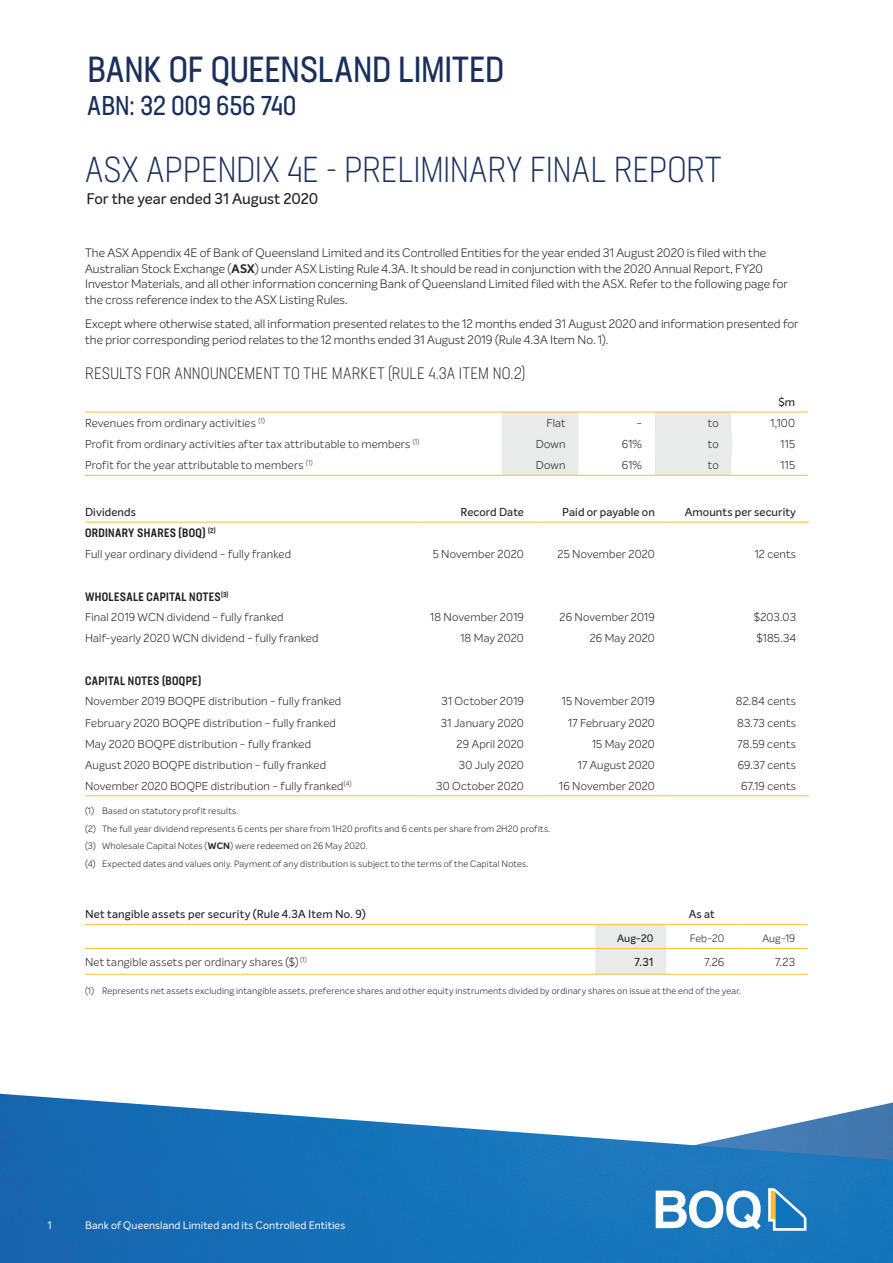
<style>
.page{position:relative;width:893px;height:1263px;background:#fff}
.page>*{position:absolute;margin:0;border:0;box-sizing:border-box;transform-origin:0 0}
.t1{font:300 condensed 36px "Neusa Next Pro";letter-spacing:-.01em;color:#1a2f5b}
.t2{font:condensed 36px "Neusa Next Pro";letter-spacing:-.01em;color:#1a2f5b}
.t3{font:condensed 27px "Neusa Next Pro";letter-spacing:-.015em;color:#1a2f5b}
.t4{font:300 condensed 16.5px "Neusa Next Pro";letter-spacing:.01em;color:#231f20}
.t5{font:500 15px "Intelo";letter-spacing:-.005em;color:#231f20}
.t6{font:300 12px/15.8px "Intelo";letter-spacing:.005em;color:#231f20}
.t7{font:500 condensed 12px "Neusa Next Pro";letter-spacing:.025em;color:#231f20}
.t8{font:300 11.25px "Intelo";letter-spacing:.015em;color:#231f20}
.t9{font:500 11.25px "Intelo";letter-spacing:.01em;color:#231f20}
.t10{font:10.5px "Intelo";letter-spacing:.01em;color:#fff}
.t11{font:300 10.5px "Intelo";letter-spacing:.005em;color:#231f20}
.t12{font:500 10.5px "Intelo";color:#231f20}
.t13{font:300 9px/17.7px "Intelo";letter-spacing:.025em;color:#231f20}
.s1{font-weight:700}
</style>
<div class="page">
<svg style="left:502px;top:413px;width:229px;height:62px"></svg>
<div style="left:655px;top:433px;width:76px;height:22px;background:#e8ebea"></div>
<hr style="left:85px;top:412px;width:417px;height:1px;background:#febd35">
<hr style="left:502px;top:412px;width:76px;height:1px;background:#febd35">
<hr style="left:578px;top:412px;width:77px;height:1px;background:#febd35">
<hr style="left:655px;top:412px;width:76px;height:1px;background:#febd35">
<hr style="left:731px;top:412px;width:77px;height:1px;background:#febd35">
<hr style="left:85px;top:475px;width:417px;height:1px;background:#febd35">
<hr style="left:502px;top:475px;width:76px;height:1px;background:#febd35">
<hr style="left:578px;top:475px;width:77px;height:1px;background:#febd35">
<hr style="left:655px;top:475px;width:76px;height:1px;background:#febd35">
<hr style="left:731px;top:475px;width:77px;height:1px;background:#febd35">
<hr style="left:85px;top:795px;width:334px;height:1px;background:#febd35">
<hr style="left:419px;top:795px;width:118px;height:1px;background:#febd35">
<hr style="left:537px;top:795px;width:131px;height:1px;background:#febd35">
<hr style="left:668px;top:795px;width:141px;height:1px;background:#febd35">
<hr style="left:85px;top:522px;width:334px;height:1px;background:#febd35">
<hr style="left:419px;top:522px;width:118px;height:1px;background:#febd35">
<hr style="left:537px;top:522px;width:131px;height:1px;background:#febd35">
<hr style="left:668px;top:522px;width:141px;height:1px;background:#febd35">
<div style="left:595px;top:925px;width:71px;height:49px;background:#e8ebea"></div>
<hr style="left:85px;top:948px;width:510px;height:1px;background:#febd35">
<hr style="left:595px;top:948px;width:71px;height:1px;background:#febd35">
<hr style="left:666px;top:948px;width:71px;height:1px;background:#febd35">
<hr style="left:737px;top:948px;width:71px;height:1px;background:#febd35">
<hr style="left:85px;top:974px;width:510px;height:1px;background:#febd35">
<hr style="left:595px;top:974px;width:71px;height:1px;background:#febd35">
<hr style="left:666px;top:974px;width:71px;height:1px;background:#febd35">
<hr style="left:737px;top:974px;width:71px;height:1px;background:#febd35">
<hr style="left:85px;top:924px;width:510px;height:1px;background:#febd35">
<hr style="left:595px;top:924px;width:71px;height:1px;background:#febd35">
<hr style="left:666px;top:924px;width:71px;height:1px;background:#febd35">
<hr style="left:737px;top:924px;width:71px;height:1px;background:#febd35">
<img style="left:0;top:1094px;width:893px;height:169px">
<svg style="left:656px;top:1190px;width:105px;height:40px"></svg>
<svg style="left:768px;top:1188px;width:38px;height:43px;background:#5998bf"></svg>
<h1 class="t2" style="left:87px;top:47px;width:418px">BANK OF QUEENSLAND LIMITED</h1>
<h2 class="t3" style="left:87px;top:89px;width:211px">ABN: 32 009 656 740</h2>
<h1 class="t1" style="left:85px;top:147px;width:637px">ASX APPENDIX 4E - PRELIMINARY FINAL REPORT</h1>
<h3 class="t5" style="left:87px;top:189px;width:233px">For the year ended 31 August 2020</h3>
<p class="t6" style="left:85px;top:245px;width:704px">The ASX Appendix 4E of Bank of Queensland Limited and its Controlled Entities for the year ended 31 August 2020 is filed with the Australian Stock Exchange (<span class="s1">ASX</span>) under ASX Listing Rule 4.3A. It should be read in conjunction with the 2020 Annual Report, FY20<br>Investor Materials, and all other information concerning Bank of Queensland Limited filed with the ASX. Refer to the following page for the cross reference index to the ASX Listing Rules.</p>
<p class="t6" style="left:85px;top:316px;width:715px">Except where otherwise stated, all information presented relates to the 12 months ended 31 August 2020 and information presented for the prior corresponding period relates to the 12 months ended 31 August 2019 (Rule 4.3A Item No. 1).</p>
<h3 class="t4" style="left:85px;top:363px;width:442px">RESULTS FOR ANNOUNCEMENT TO THE MARKET (RULE 4.3A ITEM NO.2)</h3>
<p class="t9" style="left:778px;top:395px;width:18px">$m</p>
<p class="t8" style="left:85px;top:416px;width:181px">Revenues from ordinary activities <sup>(1)</sup></p>
<p class="t8" style="left:546px;top:416px;width:21px">Flat</p>
<p class="t8" style="left:636px;top:416px;width:7px">-</p>
<p class="t8" style="left:708px;top:416px;width:12px">to</p>
<p class="t8" style="left:770px;top:416px;width:26px">1,100</p>
<p class="t8" style="left:85px;top:437px;width:336px">Profit from ordinary activities after tax attributable to members <sup>(1)</sup></p>
<p class="t8" style="left:536px;top:437px;width:31px">Down</p>
<p class="t8" style="left:622px;top:437px;width:22px">61%</p>
<p class="t8" style="left:708px;top:437px;width:12px">to</p>
<p class="t8" style="left:781px;top:437px;width:16px">115</p>
<p class="t8" style="left:85px;top:458px;width:229px">Profit for the year attributable to members <sup>(1)</sup></p>
<p class="t8" style="left:536px;top:458px;width:31px">Down</p>
<p class="t8" style="left:622px;top:458px;width:22px">61%</p>
<p class="t8" style="left:708px;top:458px;width:12px">to</p>
<p class="t8" style="left:781px;top:458px;width:16px">115</p>
<p class="t9" style="left:85px;top:505px;width:52px">Dividends</p>
<p class="t9" style="left:460px;top:505px;width:65px">Record Date</p>
<p class="t9" style="left:562px;top:505px;width:94px">Paid or payable on</p>
<p class="t9" style="left:685px;top:505px;width:113px">Amounts per security</p>
<p class="t7" style="left:85px;top:526px;width:132px">ORDINARY SHARES (BOQ) <sup>(2)</sup></p>
<p class="t8" style="left:85px;top:547px;width:208px">Full year ordinary dividend - fully franked</p>
<p class="t8" style="left:433px;top:547px;width:93px">5 November 2020</p>
<p class="t8" style="left:558px;top:547px;width:99px">25 November 2020</p>
<p class="t8" style="left:755px;top:547px;width:43px">12 cents</p>
<p class="t7" style="left:85px;top:589px;width:145px">WHOLESALE CAPITAL NOTES<sup>(3)</sup></p>
<p class="t8" style="left:85px;top:610px;width:200px">Final 2019 WCN dividend - fully franked</p>
<p class="t8" style="left:430px;top:610px;width:95px">18 November 2019</p>
<p class="t8" style="left:560px;top:610px;width:97px">26 November 2019</p>
<p class="t8" style="left:754px;top:610px;width:44px">$203.03</p>
<p class="t8" style="left:85px;top:631px;width:235px">Half-yearly 2020 WCN dividend - fully franked</p>
<p class="t8" style="left:460px;top:631px;width:65px">18 May 2020</p>
<p class="t8" style="left:590px;top:631px;width:67px">26 May 2020</p>
<p class="t8" style="left:756px;top:631px;width:41px">$185.34</p>
<p class="t7" style="left:85px;top:673px;width:118px">CAPITAL NOTES (BOQPE)</p>
<p class="t8" style="left:85px;top:695px;width:258px">November 2019 BOQPE distribution - fully franked</p>
<p class="t8" style="left:441px;top:695px;width:84px">31 October 2019</p>
<p class="t8" style="left:562px;top:695px;width:94px">15 November 2019</p>
<p class="t8" style="left:736px;top:695px;width:62px">82.84 cents</p>
<p class="t8" style="left:85px;top:716px;width:252px">February 2020 BOQPE distribution - fully franked</p>
<p class="t8" style="left:441px;top:716px;width:84px">31 January 2020</p>
<p class="t8" style="left:568px;top:716px;width:88px">17 February 2020</p>
<p class="t8" style="left:737px;top:716px;width:61px">83.73 cents</p>
<p class="t8" style="left:85px;top:737px;width:228px">May 2020 BOQPE distribution - fully franked</p>
<p class="t8" style="left:457px;top:737px;width:69px">29 April 2020</p>
<p class="t8" style="left:592px;top:737px;width:64px">15 May 2020</p>
<p class="t8" style="left:737px;top:737px;width:60px">78.59 cents</p>
<p class="t8" style="left:85px;top:758px;width:243px">August 2020 BOQPE distribution - fully franked</p>
<p class="t8" style="left:459px;top:758px;width:67px">30 July 2020</p>
<p class="t8" style="left:578px;top:758px;width:78px">17 August 2020</p>
<p class="t8" style="left:738px;top:758px;width:60px">69.37 cents</p>
<p class="t8" style="left:85px;top:779px;width:268px">November 2020 BOQPE distribution - fully franked<sup>(4)</sup></p>
<p class="t8" style="left:436px;top:779px;width:89px">30 October 2020</p>
<p class="t8" style="left:559px;top:779px;width:97px">16 November 2020</p>
<p class="t8" style="left:741px;top:779px;width:56px">67.19 cents</p>
<p class="t13" style="left:85px;top:802px;width:467px">(1) Based on statutory profit results.<br>(2) The full year dividend represents 6 cents per share from 1H20 profits and 6 cents per share from 2H20 profits. (3) Wholesale Capital Notes (<span class="s1">WCN</span>) were redeemed on 26 May 2020.<br>(4) Expected dates and values only. Payment of any distribution is subject to the terms of the Capital Notes.</p>
<p class="t9" style="left:85px;top:907px;width:282px">Net tangible assets per security (Rule 4.3A Item No. 9)</p>
<p class="t9" style="left:689px;top:907px;width:27px">As at</p>
<p class="t12" style="left:617px;top:932px;width:38px">Aug-20</p>
<p class="t11" style="left:690px;top:932px;width:36px">Feb-20</p>
<p class="t11" style="left:762px;top:932px;width:34px">Aug-19</p>
<p class="t8" style="left:85px;top:955px;width:223px">Net tangible assets per ordinary shares ($) <sup>(1)</sup></p>
<p class="t9" style="left:634px;top:954px;width:21px">7.31</p>
<p class="t8" style="left:704px;top:955px;width:21px">7.26</p>
<p class="t8" style="left:775px;top:955px;width:21px">7.23</p>
<p class="t13" style="left:85px;top:982px;width:657px">(1) Represents net assets excluding intangible assets, preference shares and other equity instruments divided by ordinary shares on issue at the end of the year.</p>
<p class="t10" style="left:48px;top:1219px;width:5px">1</p>
<p class="t10" style="left:85px;top:1219px;width:262px">Bank of Queensland Limited and its Controlled Entities</p>
</div>
